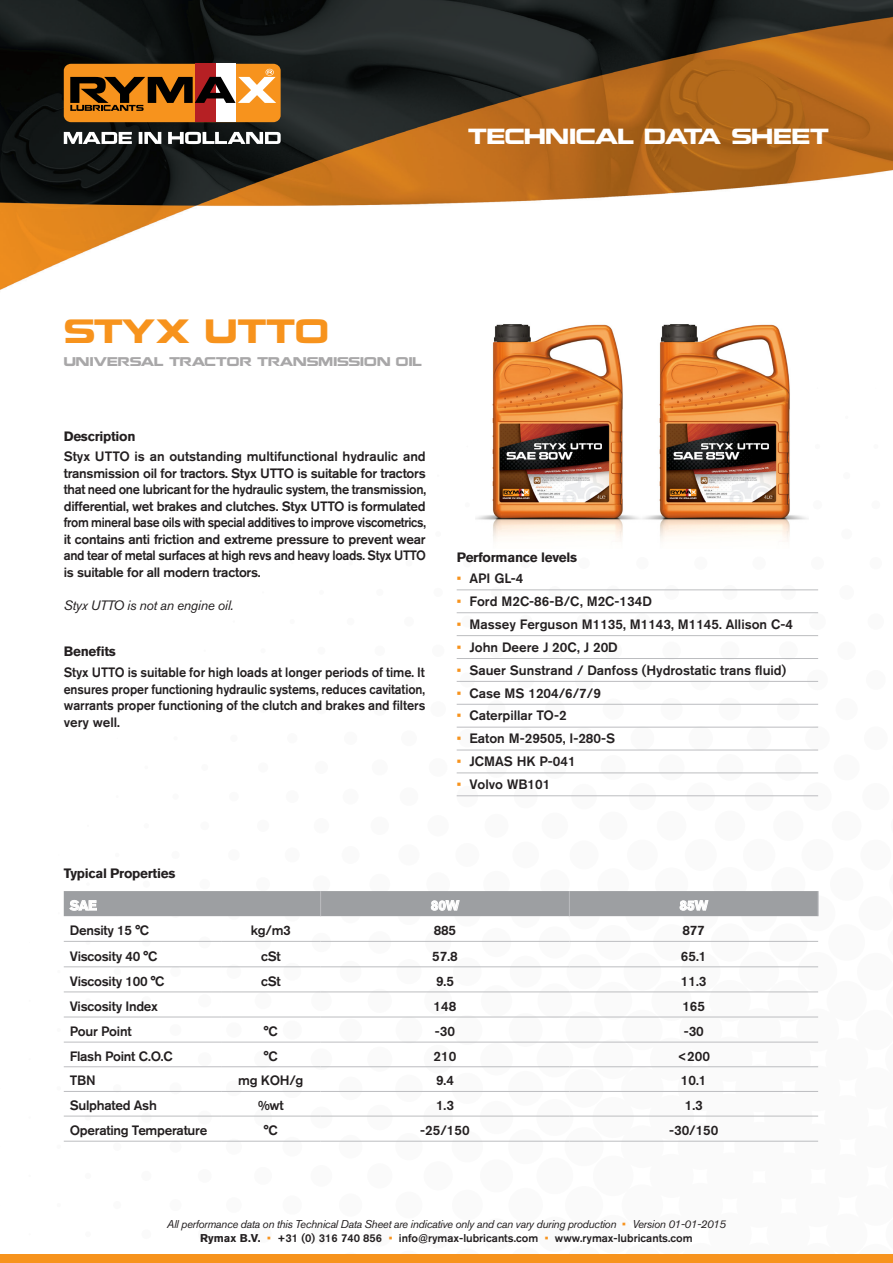
<style>
.page{position:relative;width:893px;height:1263px;background:#fff}
.page>*{position:absolute;margin:0;border:0;box-sizing:border-box;transform-origin:0 0}
.t1{font:30px "Nokianvirallinenkirjasin REGULAR";letter-spacing:-.025em;color:#f7931d}
.t2{font:19.5px "Nokianvirallinenkirjasin REGULAR";letter-spacing:-.02em;color:#fff}
.t3{font:13.5px/16.5px "Akzidenz Grotesk BQ";letter-spacing:-.005em;color:#231f20;text-align:justify}
.t4{font:13.5px/16.5px "Akzidenz Grotesk BQ";letter-spacing:-.005em;color:#231f20;text-align:justify;scale:.95 1}
.t5{font:700 13.5px "Akzidenz Grotesk BQ";letter-spacing:-.02em;color:#231f20}
.t6{font:italic 13.5px "Akzidenz Grotesk BQ";letter-spacing:-.02em;color:#231f20}
.t7{font:700 13.5px "Akzidenz Grotesk BQ";color:#fff}
.t8{font:italic 11.25px/13.5px "Akzidenz Grotesk BQ";letter-spacing:-.03em;color:#231f20;text-align:center}
.t9{font:11.25px "Nokianvirallinenkirjasin REGULAR";color:#a8a7a8}
.s1{color:#f7931d}
.s2{font-style:normal;color:#f7931d}
.s3{font-weight:700;font-style:normal}
.s4{font-style:normal}
</style>
<div class="page">
<svg style="left:63px;top:518px;width:756px;height:624px"></svg>
<img style="left:0;top:0;width:893px;height:290px">
<div style="left:64px;top:64px;width:217px;height:58px;background:#f7931d;border-radius:7px"></div>
<div style="left:215px;top:64px;width:21px;height:58px;background:#fff"></div>
<div style="left:195px;top:64px;width:20px;height:58px;background:#b62024"></div>
<svg style="left:70px;top:69px;width:206px;height:42px"></svg>
<svg style="left:64px;top:132px;width:217px;height:12px"></svg>
<div style="left:0;top:1254px;width:893px;height:9px;background:#f7931d"></div>
<svg style="left:63px;top:518px;width:363px;height:60px"></svg>
<svg style="left:64px;top:599px;width:169px;height:15px"></svg>
<img style="left:476px;top:259px;width:166px;height:290px">
<hr style="left:457px;top:589px;width:361px;height:1px;background:#bcbdc0">
<hr style="left:457px;top:612px;width:361px;height:1px;background:#bcbdc0">
<hr style="left:457px;top:635px;width:361px;height:1px;background:#bcbdc0">
<hr style="left:457px;top:658px;width:361px;height:1px;background:#bcbdc0">
<hr style="left:457px;top:681px;width:361px;height:1px;background:#bcbdc0">
<hr style="left:457px;top:704px;width:361px;height:1px;background:#bcbdc0">
<hr style="left:457px;top:727px;width:361px;height:1px;background:#bcbdc0">
<hr style="left:457px;top:750px;width:361px;height:1px;background:#bcbdc0">
<hr style="left:457px;top:772px;width:361px;height:1px;background:#bcbdc0">
<hr style="left:457px;top:795px;width:361px;height:1px;background:#bcbdc0">
<hr style="left:64px;top:991px;width:157px;height:1px;background:#bcbdc0">
<hr style="left:221px;top:991px;width:100px;height:1px;background:#bcbdc0">
<hr style="left:321px;top:991px;width:248px;height:1px;background:#bcbdc0">
<hr style="left:569px;top:991px;width:249px;height:1px;background:#bcbdc0">
<hr style="left:64px;top:1017px;width:157px;height:1px;background:#bcbdc0">
<hr style="left:221px;top:1017px;width:100px;height:1px;background:#bcbdc0">
<hr style="left:321px;top:1017px;width:248px;height:1px;background:#bcbdc0">
<hr style="left:569px;top:1017px;width:249px;height:1px;background:#bcbdc0">
<hr style="left:64px;top:1042px;width:157px;height:1px;background:#bcbdc0">
<hr style="left:221px;top:1042px;width:100px;height:1px;background:#bcbdc0">
<hr style="left:321px;top:1042px;width:248px;height:1px;background:#bcbdc0">
<hr style="left:569px;top:1042px;width:249px;height:1px;background:#bcbdc0">
<hr style="left:64px;top:1066px;width:157px;height:1px;background:#bcbdc0">
<hr style="left:221px;top:1066px;width:100px;height:1px;background:#bcbdc0">
<hr style="left:321px;top:1066px;width:248px;height:1px;background:#bcbdc0">
<hr style="left:569px;top:1066px;width:249px;height:1px;background:#bcbdc0">
<hr style="left:64px;top:1091px;width:157px;height:1px;background:#bcbdc0">
<hr style="left:221px;top:1091px;width:100px;height:1px;background:#bcbdc0">
<hr style="left:321px;top:1091px;width:248px;height:1px;background:#bcbdc0">
<hr style="left:569px;top:1091px;width:249px;height:1px;background:#bcbdc0">
<hr style="left:64px;top:1116px;width:157px;height:1px;background:#bcbdc0">
<hr style="left:221px;top:1116px;width:100px;height:1px;background:#bcbdc0">
<hr style="left:321px;top:1116px;width:248px;height:1px;background:#bcbdc0">
<hr style="left:569px;top:1116px;width:249px;height:1px;background:#bcbdc0">
<hr style="left:64px;top:1141px;width:157px;height:1px;background:#bcbdc0">
<hr style="left:221px;top:1141px;width:100px;height:1px;background:#bcbdc0">
<hr style="left:321px;top:1141px;width:248px;height:1px;background:#bcbdc0">
<hr style="left:569px;top:1141px;width:249px;height:1px;background:#bcbdc0">
<hr style="left:64px;top:941px;width:157px;height:1px;background:#bcbdc0">
<hr style="left:221px;top:941px;width:100px;height:1px;background:#bcbdc0">
<hr style="left:321px;top:941px;width:248px;height:1px;background:#bcbdc0">
<hr style="left:569px;top:941px;width:249px;height:1px;background:#bcbdc0">
<hr style="left:64px;top:966px;width:157px;height:1px;background:#bcbdc0">
<hr style="left:221px;top:966px;width:100px;height:1px;background:#bcbdc0">
<hr style="left:321px;top:966px;width:248px;height:1px;background:#bcbdc0">
<hr style="left:569px;top:966px;width:249px;height:1px;background:#bcbdc0">
<div style="left:64px;top:891px;width:755px;height:25px;background:#9d9fa2"></div>
<svg style="left:70px;top:924px;width:80px;height:14px"></svg>
<svg style="left:251px;top:925px;width:40px;height:13px"></svg>
<svg style="left:69px;top:950px;width:89px;height:14px"></svg>
<svg style="left:261px;top:950px;width:20px;height:12px"></svg>
<svg style="left:69px;top:975px;width:96px;height:14px"></svg>
<svg style="left:261px;top:975px;width:20px;height:12px"></svg>
<svg style="left:263px;top:1025px;width:15px;height:12px"></svg>
<svg style="left:263px;top:1050px;width:15px;height:12px"></svg>
<svg style="left:238px;top:1075px;width:65px;height:13px"></svg>
<svg style="left:258px;top:1100px;width:26px;height:11px"></svg>
<svg style="left:263px;top:1124px;width:15px;height:12px"></svg>
<img style="left:642px;top:259px;width:167px;height:290px">
<h2 class="t2" style="left:468px;top:124px;width:363px">TECHNICAL DATA SHEET</h2>
<h1 class="t1" style="left:64px;top:312px;width:266px">STYX UTTO</h1>
<p class="t9" style="left:64px;top:355px;width:360px">UNIVERSAL TRACTOR TRANSMISSION OIL</p>
<p class="t5" style="left:64px;top:428px;width:73px">Description</p>
<p class="t3" style="left:64px;top:448px;width:364px">Styx UTTO is an outstanding multifunctional hydraulic and transmission oil for tractors. Styx UTTO is suitable for tractors that need one lubricant for the hydraulic system, the transmission, differential, wet brakes and clutches. Styx UTTO is formulated from mineral base oils with special additives to improve viscometrics, it contains anti friction and extreme pressure to prevent wear and tear of metal surfaces at high revs and heavy loads. Styx UTTO is suitable for all modern tractors.</p>
<p class="t6" style="left:64px;top:597px;width:171px">Styx UTTO is not an engine oil.</p>
<p class="t5" style="left:64px;top:644px;width:54px">Benefits</p>
<p class="t4" style="left:64px;top:664px;width:382px">Styx UTTO is suitable for high loads at longer periods of time. It ensures proper functioning hydraulic systems, reduces cavitation, warrants proper functioning of the clutch and brakes and filters very well.</p>
<p class="t5" style="left:457px;top:550px;width:122px">Performance levels</p>
<p class="t3" style="left:457px;top:570px;width:68px"><span class="s1">•</span> API GL-4</p>
<p class="t3" style="left:457px;top:593px;width:197px"><span class="s1">•</span> Ford M2C-86-B/C, M2C-134D</p>
<p class="t3" style="left:457px;top:616px;width:338px"><span class="s1">•</span> Massey Ferguson M1135, M1143, M1145. Allison C-4</p>
<p class="t3" style="left:457px;top:638px;width:163px"><span class="s1">•</span> John Deere J 20C, J 20D</p>
<p class="t3" style="left:457px;top:661px;width:331px"><span class="s1">•</span> Sauer Sunstrand / Danfoss (Hydrostatic trans fluid)</p>
<p class="t3" style="left:457px;top:684px;width:146px"><span class="s1">•</span> Case MS 1204/6/7/9</p>
<p class="t3" style="left:457px;top:707px;width:111px"><span class="s1">•</span> Caterpillar TO-2</p>
<p class="t3" style="left:457px;top:730px;width:160px"><span class="s1">•</span> Eaton M-29505, I-280-S</p>
<p class="t3" style="left:457px;top:753px;width:120px"><span class="s1">•</span> JCMAS HK P-041</p>
<p class="t3" style="left:457px;top:776px;width:95px"><span class="s1">•</span> Volvo WB101</p>
<p class="t5" style="left:64px;top:866px;width:113px">Typical Properties</p>
<p class="t7" style="left:70px;top:898px;width:29px">SAE</p>
<p class="t7" style="left:431px;top:898px;width:30px">80W</p>
<p class="t7" style="left:680px;top:898px;width:30px">85W</p>
<p class="t3" style="left:70px;top:922px;width:81px">Density 15 °C</p>
<p class="t3" style="left:251px;top:922px;width:41px">kg/m3</p>
<p class="t3" style="left:434px;top:922px;width:24px">885</p>
<p class="t3" style="left:683px;top:922px;width:24px">877</p>
<p class="t3" style="left:70px;top:947px;width:89px">Viscosity 40 °C</p>
<p class="t3" style="left:261px;top:947px;width:21px">cSt</p>
<p class="t3" style="left:432px;top:947px;width:27px">57.8</p>
<p class="t3" style="left:681px;top:947px;width:27px">65.1</p>
<p class="t3" style="left:70px;top:973px;width:96px">Viscosity 100 °C</p>
<p class="t3" style="left:261px;top:973px;width:21px">cSt</p>
<p class="t3" style="left:436px;top:973px;width:19px">9.5</p>
<p class="t3" style="left:681px;top:973px;width:27px">11.3</p>
<p class="t3" style="left:70px;top:998px;width:90px">Viscosity Index</p>
<p class="t3" style="left:434px;top:998px;width:24px">148</p>
<p class="t3" style="left:682px;top:998px;width:24px">165</p>
<p class="t3" style="left:70px;top:1023px;width:63px">Pour Point</p>
<p class="t3" style="left:264px;top:1023px;width:15px">°C</p>
<p class="t3" style="left:435px;top:1023px;width:22px">-30</p>
<p class="t3" style="left:684px;top:1023px;width:22px">-30</p>
<p class="t3" style="left:70px;top:1047px;width:104px">Flash Point C.O.C</p>
<p class="t3" style="left:264px;top:1047px;width:15px">°C</p>
<p class="t3" style="left:434px;top:1047px;width:24px">210</p>
<p class="t3" style="left:677px;top:1047px;width:34px">&lt;200</p>
<p class="t3" style="left:70px;top:1072px;width:27px">TBN</p>
<p class="t3" style="left:238px;top:1072px;width:67px">mg KOH/g</p>
<p class="t3" style="left:436px;top:1072px;width:19px">9.4</p>
<p class="t3" style="left:681px;top:1072px;width:27px">10.1</p>
<p class="t3" style="left:70px;top:1097px;width:89px">Sulphated Ash</p>
<p class="t3" style="left:258px;top:1097px;width:27px">%wt</p>
<p class="t3" style="left:436px;top:1097px;width:19px">1.3</p>
<p class="t3" style="left:685px;top:1097px;width:19px">1.3</p>
<p class="t3" style="left:70px;top:1122px;width:139px">Operating Temperature</p>
<p class="t3" style="left:264px;top:1122px;width:15px">°C</p>
<p class="t3" style="left:420px;top:1122px;width:51px">-25/150</p>
<p class="t3" style="left:669px;top:1122px;width:51px">-30/150</p>
<p class="t8" style="left:167px;top:1218px;width:561px">All performance data on this Technical Data Sheet are indicative only and can vary during production <span class="s2">•</span> Version 01-01-2015<br><span class="s3">Rymax B.V.</span> <span class="s2">•</span> <span class="s4">+31 (0) 316 740 856</span> <span class="s2">•</span> <span class="s4">info@rymax-lubricants.com</span> <span class="s2">•</span> <span class="s4">www.rymax-lubricants.com</span></p>
</div>
